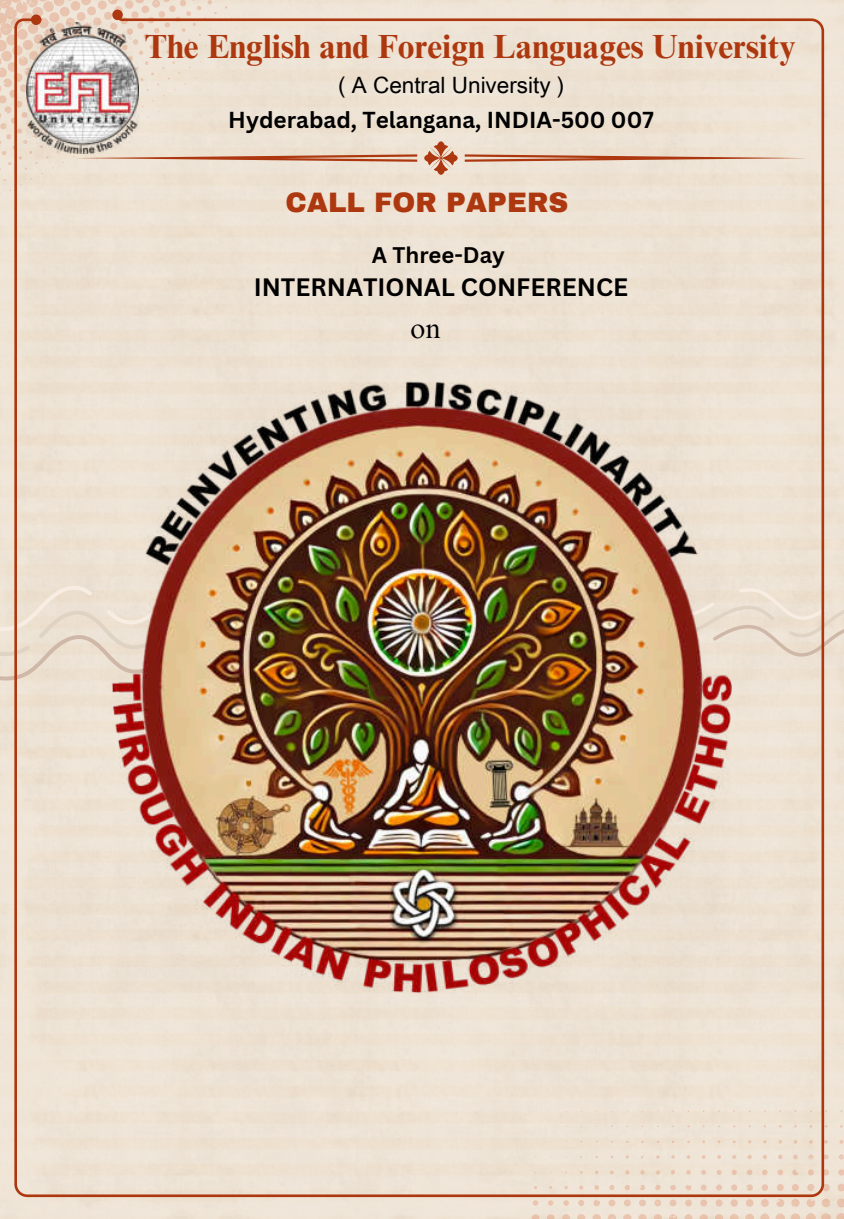
<style>
.page{position:relative;width:844px;height:1219px;background:#fff}
.page>*{position:absolute;margin:0;border:0;box-sizing:border-box;transform-origin:0 0}
.t1{font:700 33.5px "Times NRMT Pro";color:#ad380f}
.t2{font:28px "Times NRMT Pro";color:#000}
.t3{font:900 27.5px "Archivo";color:#ad380f}
.t4{font:700 24.5px "Canva Sans";color:#000}
.t5{font:700 22.5px "Canva Sans";color:#000}
.t6{font:22.5px "Arial Unicode MS";color:#000}
.t7{font:700 22px "Canva Sans";color:#000}
</style>
<div class="page">
<svg style="left:825px;top:588px;width:19px;height:68px"></svg>
<svg style="left:0;top:563px;width:13px;height:117px;background:#ece1d2"></svg>
<svg style="left:0;top:0;width:238px;height:214px;background:#ecd8c7"></svg>
<svg style="left:531px;top:1110px;width:313px;height:109px;background:#edddcd"></svg>
<img style="left:13px;top:8px;width:812px;height:1190px">
<div style="left:32px;top:16px;width:8px;height:8px;background:#ad380f;border-radius:50%"></div>
<div style="left:31px;top:14px;width:10px;height:11px;border:3px solid #ad380f;border-radius:50%"></div>
<div style="left:114px;top:11px;width:7px;height:8px;background:#ad380f;border-radius:50%"></div>
<div style="left:112px;top:10px;width:11px;height:10px;border:3px solid #ad380f;border-radius:50%"></div>
<p class="t1" style="left:145px;top:26px;width:652px">The English and Foreign Languages University</p>
<p class="t6" style="left:338px;top:69px;width:228px">( A Central University )</p>
<p class="t5" style="left:228px;top:107px;width:427px">Hyderabad, Telangana, INDIA-500 007</p>
<p class="t3" style="left:285px;top:186px;width:284px">CALL FOR PAPERS</p>
<p class="t7" style="left:372px;top:242px;width:134px">A Three-Day</p>
<p class="t4" style="left:254px;top:273px;width:376px">INTERNATIONAL CONFERENCE</p>
<p class="t2" style="left:410px;top:311px;width:32px">on</p>
</div>
